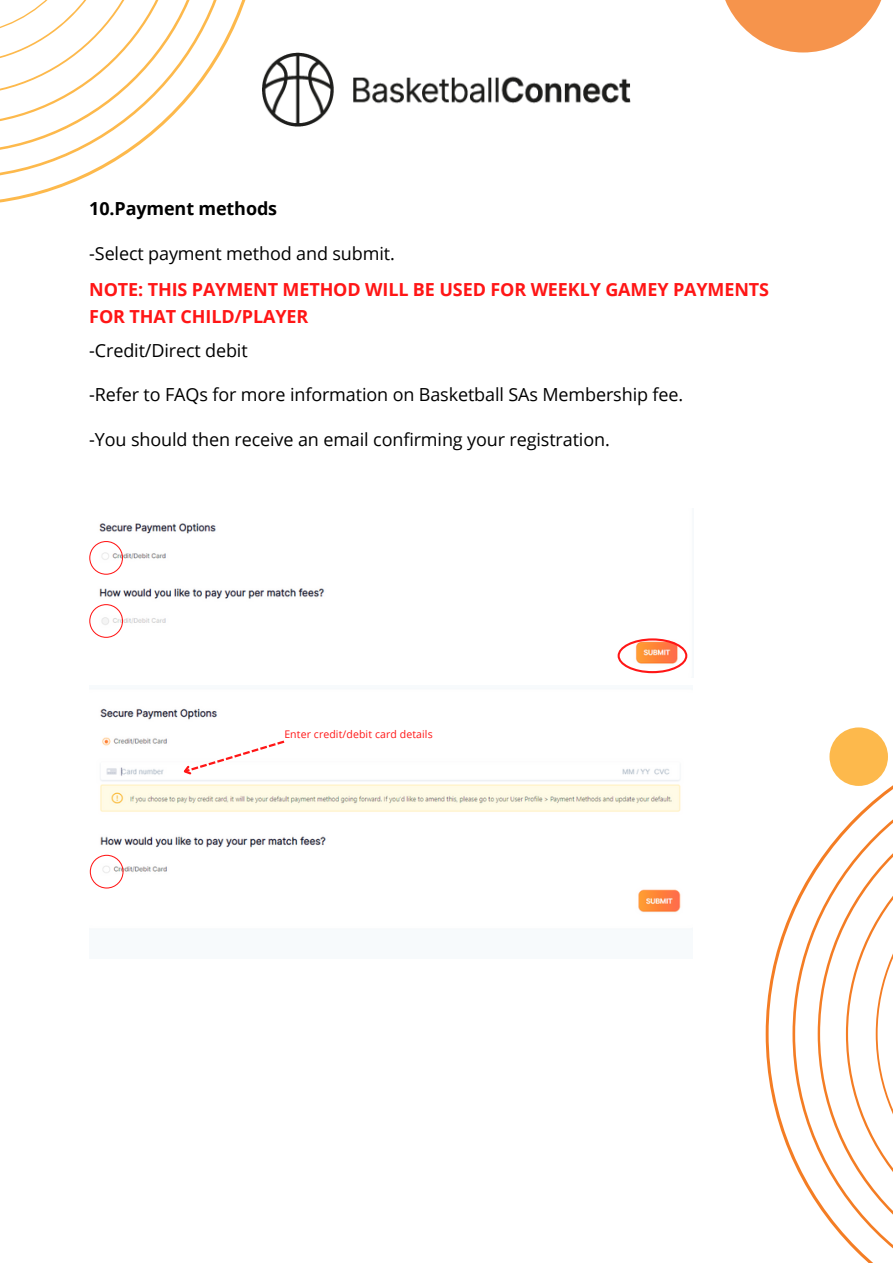
<style>
.page{position:relative;width:893px;height:1264px;background:#fff}
.page>*{position:absolute;margin:0;border:0;box-sizing:border-box;transform-origin:0 0}
.t1{font:18px "Open Sans";letter-spacing:-.005em;color:#000}
.t2{font:700 18px/27px "Open Sans";letter-spacing:-.005em;color:#ff1616}
.t3{font:700 18px "Open Sans";letter-spacing:-.005em;color:#000}
.t4{font:10.5px "Open Sans";letter-spacing:.01em;color:#ff1616}
</style>
<div class="page">
<svg style="left:0;top:0;width:246px;height:203px"></svg>
<svg style="left:0;top:0;width:240px;height:184px"></svg>
<svg style="left:725px;top:0;width:157px;height:52px"></svg>
<img style="left:262px;top:53px;width:368px;height:73px">
<svg style="left:765px;top:727px;width:123px;height:432px"></svg>
<svg style="left:792px;top:754px;width:100px;height:508px"></svg>
<div style="left:829px;top:727px;width:58px;height:59px;background:#fdb94c;border-radius:50%"></div>
<img style="left:99px;top:523px;width:589px;height:151px">
<svg style="left:89px;top:541px;width:34px;height:33px"></svg>
<svg style="left:89px;top:604px;width:34px;height:34px"></svg>
<svg style="left:617px;top:638px;width:70px;height:35px"></svg>
<img style="left:89px;top:708px;width:592px;height:204px">
<svg style="left:179px;top:740px;width:105px;height:38px"></svg>
<svg style="left:90px;top:854px;width:33px;height:34px"></svg>
<p class="t3" style="left:89px;top:196px;width:189px">10.Payment methods</p>
<p class="t1" style="left:89px;top:241px;width:307px">-Select payment method and submit.</p>
<p class="t2" style="left:89px;top:275px;width:681px">NOTE: THIS PAYMENT METHOD WILL BE USED FOR WEEKLY GAMEY PAYMENTS<br>FOR THAT CHILD/PLAYER</p>
<p class="t1" style="left:89px;top:337px;width:160px">-Credit/Direct debit</p>
<p class="t1" style="left:89px;top:381px;width:595px">-Refer to FAQs for more information on Basketball SAs Membership fee.</p>
<p class="t1" style="left:89px;top:426px;width:522px">-You should then receive an email confirming your registration.</p>
<p class="t4" style="left:284px;top:727px;width:150px">Enter credit/debit card details</p>
</div>
